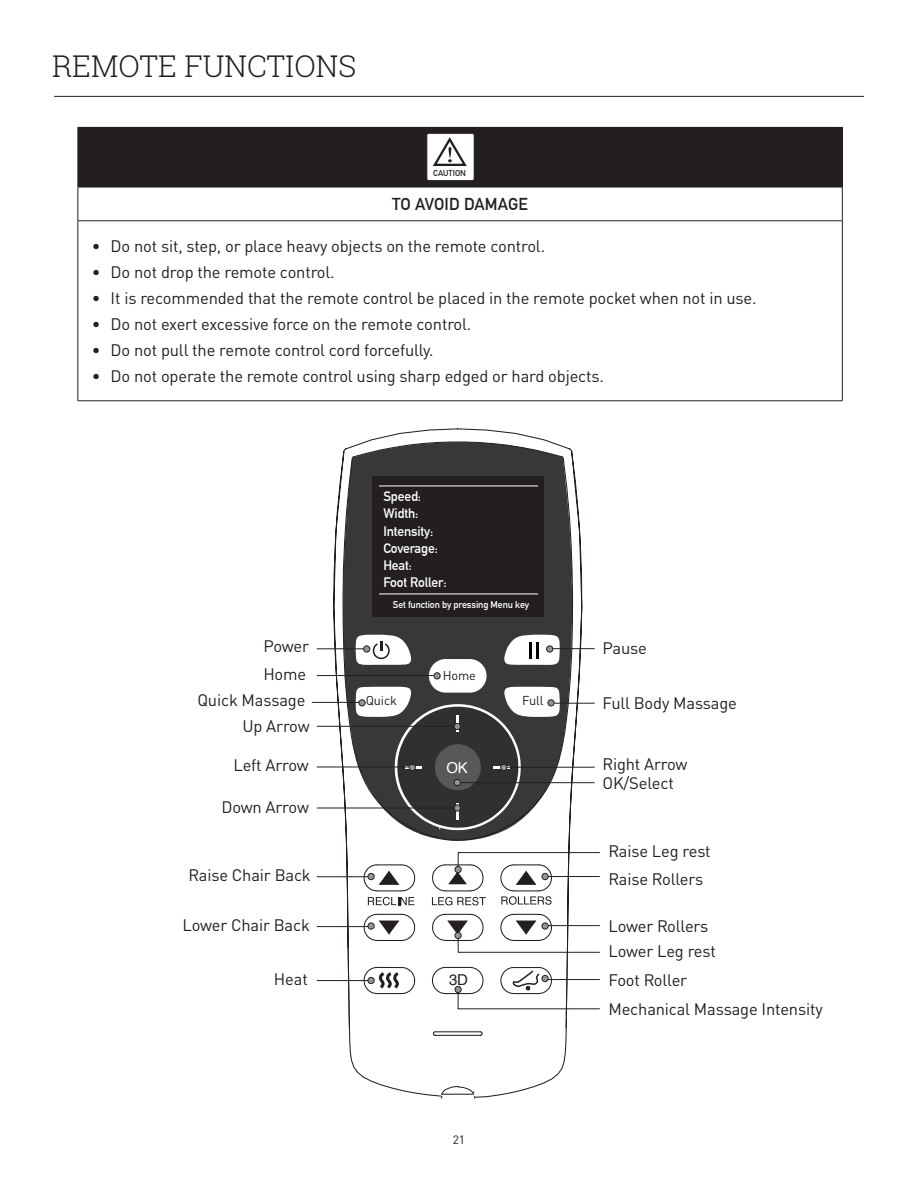
<style>
.page{position:relative;width:918px;height:1188px;background:#fff}
.page>*{position:absolute;margin:0;border:0;box-sizing:border-box;transform-origin:0 0}
.Header_1{font:300 30px "Roboto Slab";color:#231f20}
.body{font:700 16.8px "DIN Alternate";color:#231f20}
.body-2{font:16.5px "DIN Pro";letter-spacing:-.01em;color:#231f20}
.body-3{font:15px "Helvetica";color:#fff}
.body-4{font:15px "Helvetica";color:#231f20}
.body-5{font:700 13.5px/17.2px "DIN Alternate";letter-spacing:-.01em;color:#fff}
.body-6{font:12.75px "DIN Pro";letter-spacing:-.01em;color:#231f20}
.t1{font:12px "DIN Pro";color:#231f20}
.body-7{font:700 9.75px "DIN Alternate";letter-spacing:-.01em;color:#fff}
.body-8{font:700 8.4px "DIN Alternate";letter-spacing:.01em;color:#231f20}
</style>
<div class="page">
<hr style="left:54px;top:96px;width:810px;height:1px;background:#231f20">
<div style="left:78px;top:127px;width:764px;height:60px;background:#231f20"></div>
<svg style="left:79px;top:188px;width:763px;height:213px"></svg>
<hr style="left:842px;top:128px;width:1px;height:59px;background:#231f20">
<hr style="left:842px;top:187px;width:1px;height:34px;background:#231f20">
<hr style="left:842px;top:221px;width:1px;height:180px;background:#231f20">
<hr style="left:78px;top:187px;width:1px;height:34px;background:#231f20">
<hr style="left:78px;top:127px;width:765px;height:1px;background:#231f20">
<hr style="left:78px;top:187px;width:764px;height:1px;background:#231f20">
<hr style="left:78px;top:221px;width:764px;height:1px;background:#231f20">
<hr style="left:78px;top:221px;width:1px;height:180px;background:#231f20">
<hr style="left:78px;top:401px;width:765px;height:1px;background:#231f20">
<div style="left:427px;top:133px;width:47px;height:48px;background:#fff;border-radius:2px"></div>
<div style="left:427px;top:133px;width:47px;height:48px;border:1px solid #231f20;border-radius:2px"></div>
<svg style="left:433px;top:137px;width:34px;height:29px"></svg>
<svg style="left:408px;top:428px;width:99px;height:4px"></svg>
<svg style="left:333px;top:450px;width:250px;height:198px"></svg>
<svg style="left:352px;top:441px;width:211px;height:207px;background:#434344"></svg>
<svg style="left:316px;top:648px;width:284px;height:361px"></svg>
<div style="left:372px;top:477px;width:171px;height:140px;background:#231f20"></div>
<hr style="left:312px;top:702px;width:50px;height:1px;background:#231f20">
<svg style="left:356px;top:635px;width:55px;height:30px"></svg>
<div style="left:363px;top:646px;width:7px;height:6px;border:1px solid #231f20;border-radius:50%"></div>
<svg style="left:504px;top:635px;width:56px;height:30px"></svg>
<div style="left:546px;top:646px;width:7px;height:6px;border:1px solid #231f20;border-radius:50%"></div>
<svg style="left:434px;top:673px;width:6px;height:6px"></svg>
<svg style="left:356px;top:687px;width:204px;height:143px"></svg>
<div style="left:454px;top:805px;width:7px;height:6px;border:1px solid #231f20;border-radius:50%"></div>
<div style="left:454px;top:779px;width:6px;height:7px;background:#939598;border-radius:50%"></div>
<div style="left:454px;top:779px;width:7px;height:7px;border:1px solid #231f20;border-radius:50%"></div>
<div style="left:501px;top:764px;width:6px;height:7px;background:#939598;border-radius:50%"></div>
<div style="left:500px;top:764px;width:7px;height:7px;border:1px solid #231f20;border-radius:50%"></div>
<div style="left:409px;top:764px;width:6px;height:7px;background:#939598;border-radius:50%"></div>
<div style="left:409px;top:764px;width:7px;height:7px;border:1px solid #231f20;border-radius:50%"></div>
<hr style="left:379px;top:486px;width:159px;height:1px;background:#fff">
<hr style="left:379px;top:594px;width:159px;height:1px;background:#fff">
<svg style="left:347px;top:864px;width:222px;height:235px"></svg>
<p class="Header_1" style="left:52px;top:46px;width:306px">REMOTE FUNCTIONS</p>
<p class="body-8" style="left:433px;top:167px;width:34px">CAUTION</p>
<p class="body" style="left:392px;top:192px;width:137px">TO AVOID DAMAGE</p>
<p class="body-2" style="left:92px;top:233px;width:455px">• Do not sit, step, or place heavy objects on the remote control.</p>
<p class="body-2" style="left:92px;top:259px;width:244px">• Do not drop the remote control.</p>
<p class="body-2" style="left:92px;top:285px;width:666px">• It is recommended that the remote control be placed in the remote pocket when not in use.</p>
<p class="body-2" style="left:92px;top:311px;width:381px">• Do not exert excessive force on the remote control.</p>
<p class="body-2" style="left:92px;top:337px;width:343px">• Do not pull the remote control cord forcefully.</p>
<p class="body-2" style="left:92px;top:363px;width:513px">• Do not operate the remote control using sharp edged or hard objects.</p>
<p class="body-5" style="left:383px;top:487px;width:65px">Speed:<br>Width:<br>Intensity:<br>Coverage:<br>Heat:<br>Foot Roller:</p>
<p class="body-7" style="left:393px;top:597px;width:138px">Set function by pressing Menu key</p>
<p class="body-2" style="left:263px;top:634px;width:47px">Power</p>
<p class="body-2" style="left:602px;top:635px;width:46px">Pause</p>
<p class="body-2" style="left:263px;top:661px;width:44px">Home</p>
<p class="body-2" style="left:197px;top:688px;width:110px">Quick Massage</p>
<p class="body-2" style="left:242px;top:713px;width:69px">Up Arrow</p>
<p class="body-2" style="left:233px;top:752px;width:77px">Left Arrow</p>
<p class="body-2" style="left:221px;top:794px;width:89px">Down Arrow</p>
<p class="body-2" style="left:188px;top:862px;width:124px">Raise Chair Back</p>
<p class="body-2" style="left:182px;top:912px;width:129px">Lower Chair Back</p>
<p class="body-2" style="left:274px;top:966px;width:35px">Heat</p>
<p class="body-6" style="left:366px;top:690px;width:33px">Quick</p>
<p class="body-6" style="left:443px;top:665px;width:35px">Home</p>
<p class="body-3" style="left:446px;top:756px;width:23px">OK</p>
<p class="body-6" style="left:522px;top:690px;width:23px">Full</p>
<p class="body-4" style="left:449px;top:968px;width:21px">3D</p>
<p class="t1" style="left:453px;top:1130px;width:14px">21</p>
<p class="body-2" style="left:602px;top:690px;width:136px">Full Body Massage</p>
<p class="body-2" style="left:602px;top:751px;width:87px">Right Arrow</p>
<p class="body-2" style="left:602px;top:770px;width:73px">OK/Select</p>
<p class="body-2" style="left:608px;top:838px;width:104px">Raise Leg rest</p>
<p class="body-2" style="left:608px;top:866px;width:96px">Raise Rollers</p>
<p class="body-2" style="left:608px;top:913px;width:101px">Lower Rollers</p>
<p class="body-2" style="left:608px;top:938px;width:109px">Lower Leg rest</p>
<p class="body-2" style="left:608px;top:967px;width:80px">Foot Roller</p>
<p class="body-2" style="left:608px;top:996px;width:216px">Mechanical Massage Intensity</p>
</div>
